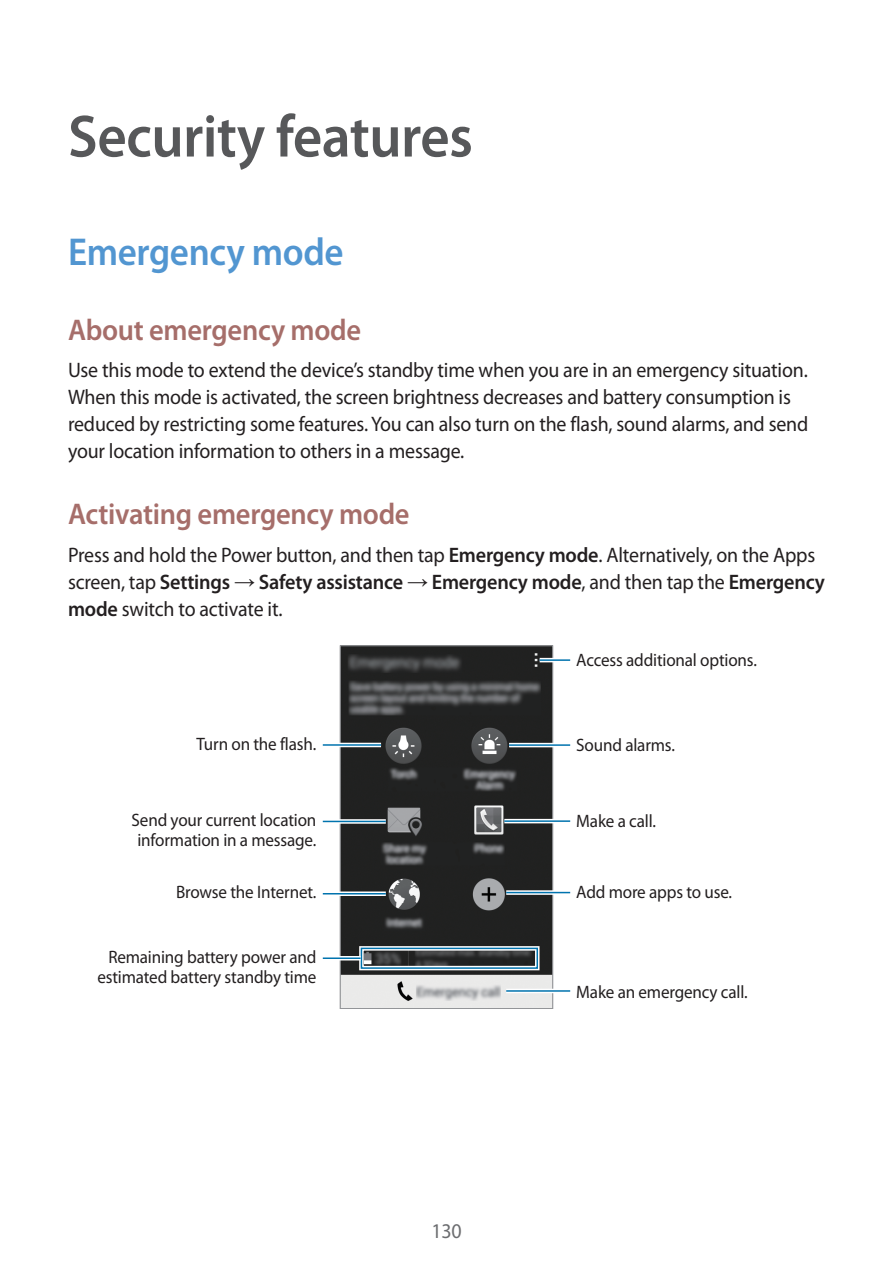
<style>
.page{position:relative;width:893px;height:1263px;background:#fff}
.page>*{position:absolute;margin:0;border:0;box-sizing:border-box;transform-origin:0 0}
.t1{font:600 60px "Myriad Pro";letter-spacing:-.01em;color:#57585a;scale:.95 1}
.t2{font:600 39px "Myriad Pro";letter-spacing:-.01em;color:#5296d1;scale:.95 1}
.t3{font:600 30px "Myriad Pro";letter-spacing:-.01em;color:#a66e6a;scale:.95 1}
.t4{font:21px/27px "Myriad Pro";letter-spacing:-.01em;color:#231f20;scale:.95 1}
.t5{font:21px "Myriad Pro";color:#6c6d70;scale:.95 1}
.t6{font:18px/19.5px "Myriad Pro";letter-spacing:-.01em;color:#231f20;text-align:right;scale:.95 1}
.s1{font-weight:600}
.s2{font-family:"Arial"}
</style>
<div class="page">
<svg style="left:339px;top:645px;width:214px;height:364px"></svg>
<hr style="left:509px;top:743px;width:61px;height:4px;background:#fff">
<hr style="left:509px;top:744px;width:61px;height:2px;background:#0073ae">
<svg style="left:506px;top:890px;width:64px;height:5px"></svg>
<hr style="left:506px;top:892px;width:64px;height:1px;background:#0073ae">
<hr style="left:506px;top:989px;width:64px;height:4px;background:#fff">
<hr style="left:506px;top:990px;width:64px;height:2px;background:#0073ae">
<hr style="left:323px;top:743px;width:58px;height:4px;background:#fff">
<hr style="left:323px;top:744px;width:58px;height:2px;background:#0073ae">
<hr style="left:504px;top:819px;width:66px;height:4px;background:#fff">
<hr style="left:504px;top:820px;width:66px;height:2px;background:#0073ae">
<div style="left:323px;top:819px;width:63px;height:5px;background:#bfdbea"></div>
<hr style="left:323px;top:821px;width:63px;height:1px;background:#0073ae">
<svg style="left:323px;top:891px;width:63px;height:5px"></svg>
<hr style="left:323px;top:893px;width:63px;height:1px;background:#0073ae">
<div style="left:359px;top:946px;width:180px;height:24px;border:4px solid #fff"></div>
<div style="left:361px;top:948px;width:177px;height:21px;border:2px solid #0073ae"></div>
<hr style="left:323px;top:956px;width:38px;height:4px;background:#fff">
<hr style="left:323px;top:957px;width:38px;height:2px;background:#0073ae">
<hr style="left:540px;top:658px;width:30px;height:4px;background:#fff">
<hr style="left:540px;top:659px;width:30px;height:2px;background:#0073ae">
<h1 class="t1" style="left:68px;top:98px;width:428px">Security features</h1>
<h2 class="t2" style="left:68px;top:227px;width:292px">Emergency mode</h2>
<h3 class="t3" style="left:68px;top:310px;width:310px">About emergency mode</h3>
<p class="t4" style="left:68px;top:356px;width:781px">Use this mode to extend the device’s standby time when you are in an emergency situation.<br>When this mode is activated, the screen brightness decreases and battery consumption is reduced by restricting some features. You can also turn on the flash, sound alarms, and send your location information to others in a message.</p>
<h3 class="t3" style="left:68px;top:495px;width:361px">Activating emergency mode</h3>
<p class="t4" style="left:68px;top:541px;width:798px">Press and hold the Power button, and then tap <span class="s1">Emergency mode</span>. Alternatively, on the Apps screen, tap <span class="s1">Settings</span> <span class="s2">→</span> <span class="s1">Safety assistance</span> <span class="s2">→</span> <span class="s1">Emergency mode</span>, and then tap the <span class="s1">Emergency mode</span> switch to activate it.</p>
<p class="t6" style="left:196px;top:734px;width:128px">Turn on the flash.</p>
<p class="t6" style="left:576px;top:650px;width:192px">Access additional options.</p>
<p class="t6" style="left:576px;top:735px;width:105px">Sound alarms.</p>
<p class="t6" style="left:132px;top:810px;width:196px">Send your current location</p>
<p class="t6" style="left:576px;top:811px;width:85px">Make a call.</p>
<p class="t6" style="left:137px;top:830px;width:190px">information in a message.</p>
<p class="t6" style="left:176px;top:882px;width:149px">Browse the Internet.</p>
<p class="t6" style="left:576px;top:882px;width:165px">Add more apps to use.</p>
<p class="t6" style="left:98px;top:947px;width:232px">Remaining battery power and estimated battery standby time</p>
<p class="t5" style="left:431px;top:1218px;width:33px">130</p>
<p class="t6" style="left:576px;top:981px;width:182px">Make an emergency call.</p>
</div>
